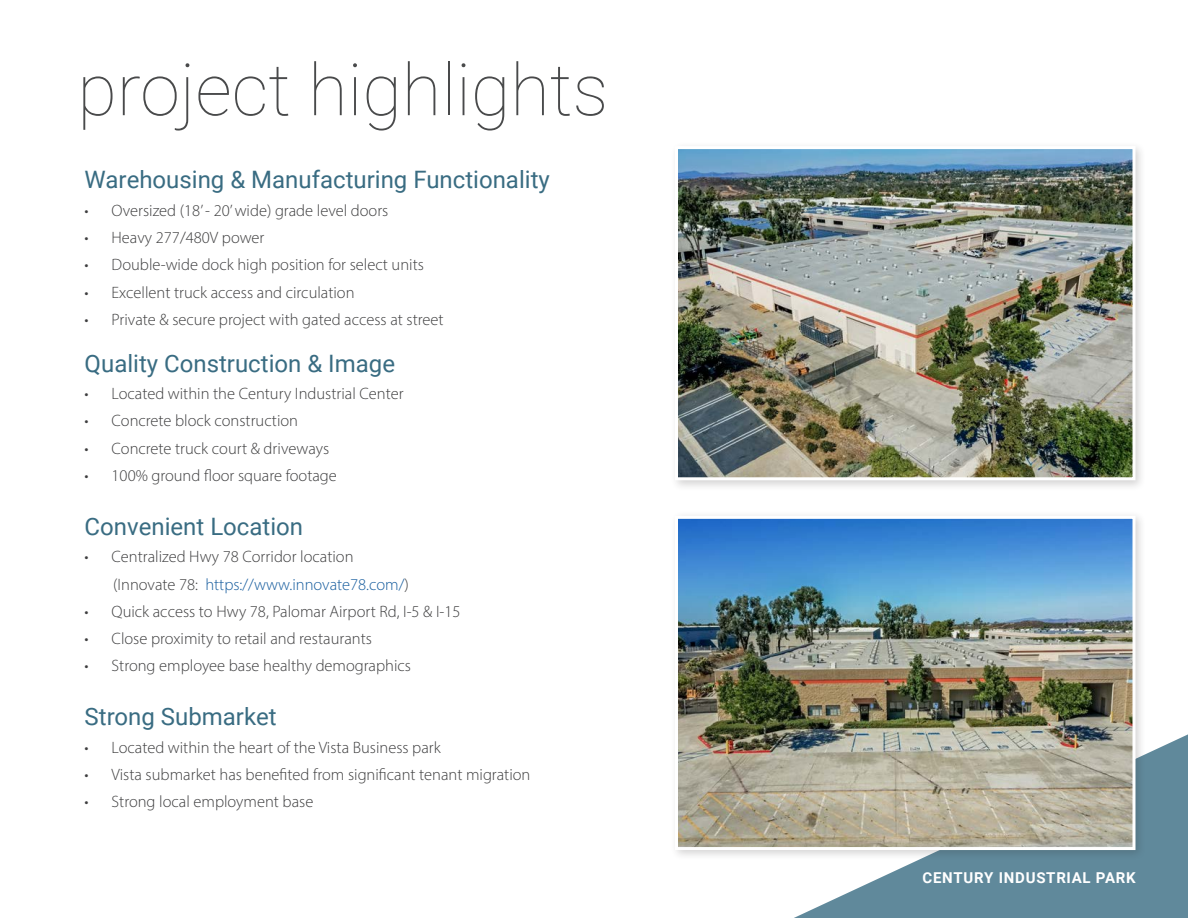
<style>
.page{position:relative;width:1188px;height:918px;background:#fff}
.page>*{position:absolute;margin:0;border:0;box-sizing:border-box;transform-origin:0 0}
.Header1{font:100 72px "Roboto";color:#494a4b}
.Subheaders{font:24px "Roboto";color:#396c82}
.Page_Numbers{font:24px "Roboto";color:#396c82}
.t1{font:300 16.5px "Myriad Pro";color:#3e3e3f}
.Page_Numbers-2{font:300 16.5px "Myriad Pro";color:#175d9e}
.t2{font:700 15px "Roboto";letter-spacing:.05em;color:#fff}
.s1{color:#3e3e3f}
</style>
<div class="page">
<svg style="left:794px;top:734px;width:394px;height:184px;background:#7699a8"></svg>
<div style="left:670px;top:141px;width:477px;height:350px;background:#231f20;opacity:.2"></div>
<img style="left:679px;top:150px;width:453px;height:326px">
<div style="left:675px;top:146px;width:461px;height:334px;border:3px solid #fff"></div>
<div style="left:670px;top:511px;width:477px;height:350px;background:#231f20;opacity:.2"></div>
<img style="left:679px;top:520px;width:453px;height:326px">
<div style="left:675px;top:516px;width:461px;height:334px;border:3px solid #fff"></div>
<p class="Header1" style="left:77px;top:39px;width:532px">project highlights</p>
<p class="Page_Numbers" style="left:85px;top:163px;width:467px">Warehousing &amp; Manufacturing Functionality</p>
<p class="t1" style="left:85px;top:200px;width:305px">• Oversized (18’ - 20’ wide) grade level doors</p>
<p class="t1" style="left:85px;top:228px;width:181px">• Heavy 277/480V power</p>
<p class="t1" style="left:85px;top:255px;width:341px">• Double-wide dock high position for select units</p>
<p class="t1" style="left:85px;top:282px;width:272px">• Excellent truck access and circulation</p>
<p class="t1" style="left:85px;top:309px;width:361px">• Private &amp; secure project with gated access at street</p>
<p class="Subheaders" style="left:85px;top:346px;width:312px">Quality Construction &amp; Image</p>
<p class="t1" style="left:85px;top:384px;width:320px">• Located within the Century Industrial Center</p>
<p class="t1" style="left:85px;top:411px;width:215px">• Concrete block construction</p>
<p class="t1" style="left:85px;top:438px;width:246px">• Concrete truck court &amp; driveways</p>
<p class="t1" style="left:85px;top:465px;width:254px">• 100% ground floor square footage</p>
<p class="Subheaders" style="left:85px;top:510px;width:220px">Convenient Location</p>
<p class="t1" style="left:85px;top:547px;width:270px">• Centralized Hwy 78 Corridor location</p>
<p class="Page_Numbers-2" style="left:113px;top:574px;width:297px"><span class="s1">(Innovate 78:</span> https://www.innovate78.com/<span class="s1">)</span></p>
<p class="t1" style="left:85px;top:601px;width:378px">• Quick access to Hwy 78, Palomar Airport Rd, I-5 &amp; I-15</p>
<p class="t1" style="left:85px;top:629px;width:289px">• Close proximity to retail and restaurants</p>
<p class="t1" style="left:85px;top:656px;width:328px">• Strong employee base healthy demographics</p>
<p class="Subheaders" style="left:85px;top:700px;width:194px">Strong Submarket</p>
<p class="t1" style="left:85px;top:737px;width:358px">• Located within the heart of the Vista Business park</p>
<p class="t1" style="left:85px;top:765px;width:447px">• Vista submarket has benefited from significant tenant migration</p>
<p class="t1" style="left:85px;top:792px;width:230px">• Strong local employment base</p>
<p class="t2" style="left:923px;top:868px;width:215px">CENTURY INDUSTRIAL PARK</p>
</div>
